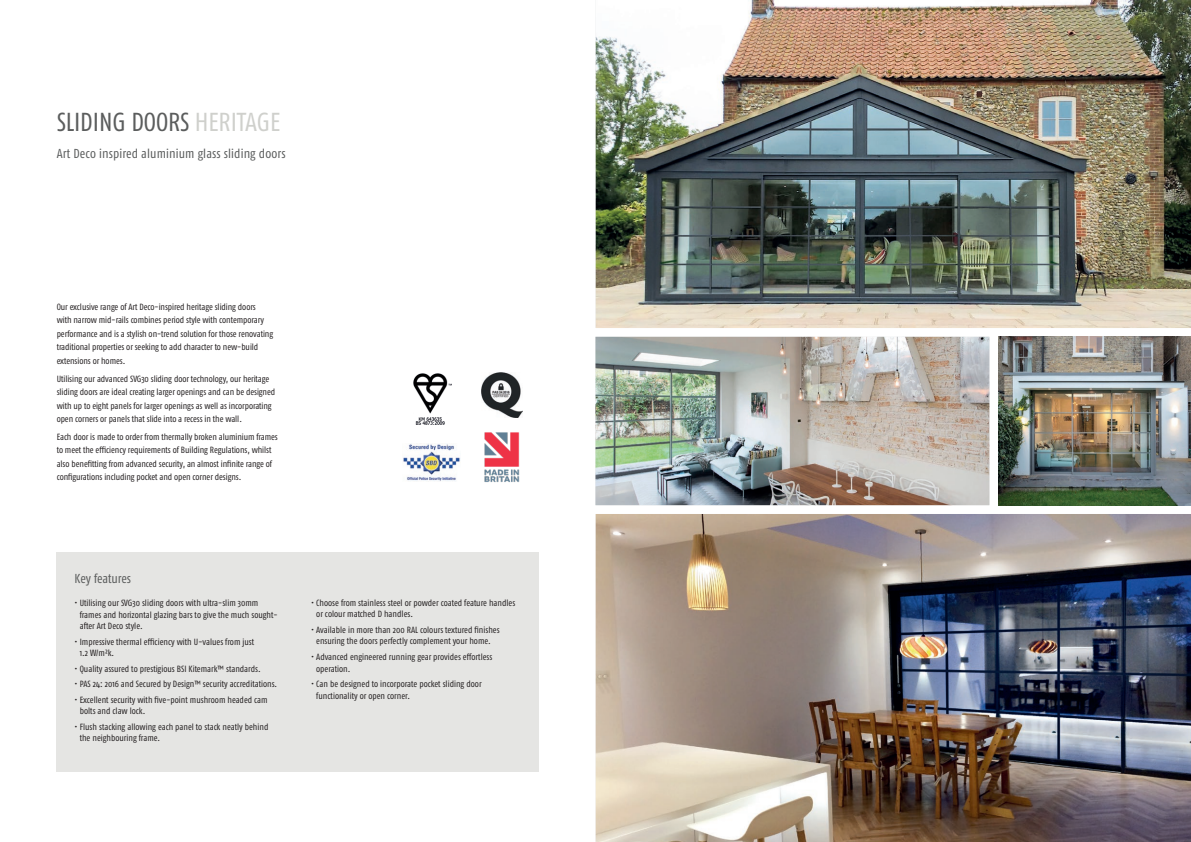
<style>
.page{position:relative;width:1191px;height:842px;background:#fff}
.page>*{position:absolute;margin:0;border:0;box-sizing:border-box;transform-origin:0 0}
.t1{font:condensed 26px "Fago Pro";letter-spacing:-.005em;color:#5b5d5d}
.t2{font:condensed 13px "Fago Pro";letter-spacing:.005em;color:#5b5d5d}
.t3{font:condensed 9px/13.5px "Fago Pro";letter-spacing:-.005em;color:#231f20}
.s1{color:#cfd0cc}
</style>
<div class="page">
<img style="left:595px;top:0;width:596px;height:328px">
<img style="left:998px;top:337px;width:193px;height:168px">
<img style="left:595px;top:337px;width:394px;height:168px">
<img style="left:595px;top:514px;width:596px;height:328px">
<div style="left:57px;top:552px;width:482px;height:219px;background:#e5e5e3"></div>
<img style="left:413px;top:374px;width:38px;height:50px">
<img style="left:484px;top:432px;width:36px;height:50px">
<img style="left:403px;top:444px;width:57px;height:37px">
<img style="left:481px;top:372px;width:42px;height:46px">
<p class="t1" style="left:57px;top:107px;width:225px">SLIDING DOORS <span class="s1">HERITAGE</span></p>
<p class="t2" style="left:57px;top:146px;width:230px">Art Deco inspired aluminium glass sliding doors</p>
<p class="t3" style="left:57px;top:300px;width:218px">Our exclusive range of Art Deco-inspired heritage sliding doors<br>with narrow mid-rails combines period style with contemporary performance and is a stylish on-trend solution for those renovating traditional properties or seeking to add character to new-build extensions or homes.</p>
<p class="t3" style="left:57px;top:372px;width:220px">Utilising our advanced SVG30 sliding door technology, our heritage sliding doors are ideal creating larger openings and can be designed with up to eight panels for larger openings as well as incorporating open corners or panels that slide into a recess in the wall.</p>
<p class="t3" style="left:57px;top:430px;width:223px">Each door is made to order from thermally broken aluminium frames to meet the efficiency requirements of Building Regulations, whilst also benefitting from advanced security, an almost infinite range of configurations including pocket and open corner designs.</p>
<p class="t2" style="left:75px;top:571px;width:58px">Key features</p>
<p class="t3" style="left:80px;top:597px;width:199px;line-height:11.4px;text-indent:-5px">• Utilising our SVG30 sliding doors with ultra-slim 30mm frames and horizontal glazing bars to give the much sought&shy;after Art Deco style.</p>
<p class="t3" style="left:80px;top:636px;width:176px;line-height:11.4px;text-indent:-5px">• Impressive thermal efficiency with U-values from just<br>1.2 W/m²k.</p>
<p class="t3" style="left:75px;top:662px;width:187px">• Quality assured to prestigious BSI Kitemark™ standards.</p>
<p class="t3" style="left:75px;top:677px;width:204px">• PAS 24: 2016 and Secured by Design™ security accreditations.</p>
<p class="t3" style="left:80px;top:694px;width:189px;line-height:11.4px;text-indent:-5px">• Excellent security with five-point mushroom headed cam bolts and claw lock.</p>
<p class="t3" style="left:80px;top:721px;width:190px;line-height:11.4px;text-indent:-5px">• Flush stacking allowing each panel to stack neatly behind the neighbouring frame.</p>
<p class="t3" style="left:316px;top:597px;width:200px;line-height:11.4px;text-indent:-5px">• Choose from stainless steel or powder coated feature handles or colour matched D handles.</p>
<p class="t3" style="left:311px;top:624px;width:190px;line-height:11.4px;text-align:center">• Available in more than 200 RAL colours textured finishes ensuring the doors perfectly complement your home.</p>
<p class="t3" style="left:316px;top:651px;width:178px;line-height:11.4px;text-indent:-5px">• Advanced engineered running gear provides effortless operation.</p>
<p class="t3" style="left:316px;top:678px;width:167px;line-height:11.4px;text-indent:-5px">• Can be designed to incorporate pocket sliding door functionality or open corner.</p>
</div>
